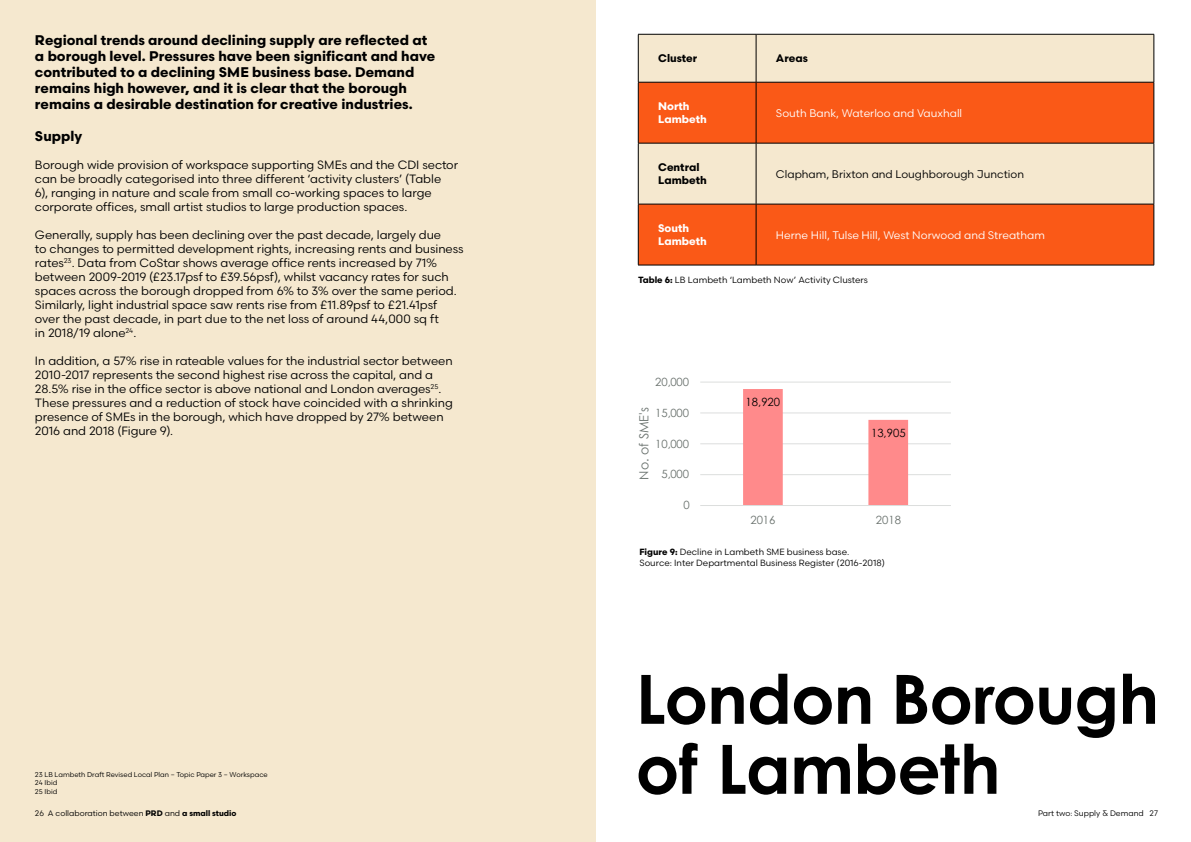
<style>
.page{position:relative;width:1191px;height:842px;background:#fff}
.page>*{position:absolute;margin:0;border:0;box-sizing:border-box;transform-origin:0 0}
.t1{font:700 68px/70px "Century Gothic";letter-spacing:-.015em;color:#000}
.t2{font:700 14px/16px "Scandia";color:#000}
.t3{font:12.6px "Century Gothic";color:#68706c}
.t4{font:12px/14px "Scandia";letter-spacing:-.005em;color:#000}
.t5{font:11.3px "Century Gothic";color:#68706c}
.t6{font:11.3px "Century Gothic";color:#000}
.t7{font:11px "Scandia";color:#fff}
.t8{font:11px "Scandia";color:#000}
.t9{font:700 11px/13px "Scandia";color:#000}
.t10{font:700 11px/13px "Scandia";color:#fff}
.t11{font:9px/10.8px "Scandia";color:#000}
.t12{font:8px "Scandia";color:#000}
.t13{font:7px/8.4px "Scandia";color:#000}
.s1{font-weight:700}
</style>
<div class="page">
<div style="left:0;top:0;width:595px;height:842px;background:#f5e8cf"></div>
<div style="left:639px;top:35px;width:514px;height:47px;background:#f5e8cf"></div>
<svg style="left:639px;top:83px;width:514px;height:182px;background:#f68753"></svg>
<hr style="left:638px;top:34px;width:118px;height:1px;background:#000">
<hr style="left:638px;top:35px;width:1px;height:47px;background:#000">
<hr style="left:756px;top:34px;width:398px;height:1px;background:#000">
<hr style="left:756px;top:35px;width:1px;height:47px;background:#000">
<hr style="left:1153px;top:35px;width:1px;height:47px;background:#000">
<hr style="left:638px;top:82px;width:118px;height:1px;background:#000">
<hr style="left:638px;top:82px;width:1px;height:61px;background:#000">
<hr style="left:756px;top:82px;width:398px;height:1px;background:#000">
<hr style="left:756px;top:82px;width:1px;height:61px;background:#000">
<hr style="left:1153px;top:82px;width:1px;height:61px;background:#000">
<hr style="left:638px;top:143px;width:118px;height:1px;background:#000">
<hr style="left:638px;top:143px;width:1px;height:61px;background:#000">
<hr style="left:756px;top:143px;width:398px;height:1px;background:#000">
<hr style="left:756px;top:143px;width:1px;height:61px;background:#000">
<hr style="left:1153px;top:143px;width:1px;height:61px;background:#000">
<hr style="left:638px;top:204px;width:118px;height:1px;background:#000">
<hr style="left:638px;top:204px;width:1px;height:61px;background:#000">
<hr style="left:756px;top:204px;width:398px;height:1px;background:#000">
<hr style="left:756px;top:204px;width:1px;height:61px;background:#000">
<hr style="left:1153px;top:204px;width:1px;height:61px;background:#000">
<hr style="left:638px;top:265px;width:118px;height:1px;background:#000">
<hr style="left:756px;top:265px;width:398px;height:1px;background:#000">
<hr style="left:700px;top:474px;width:251px;height:1px;background:#dcdedd">
<hr style="left:700px;top:443px;width:251px;height:1px;background:#dcdedd">
<hr style="left:700px;top:412px;width:251px;height:1px;background:#dcdedd">
<hr style="left:700px;top:382px;width:251px;height:1px;background:#dcdedd">
<svg style="left:743px;top:389px;width:165px;height:116px"></svg>
<hr style="left:700px;top:505px;width:251px;height:1px;background:#dcdedd">
<p class="t2" style="left:35px;top:31px;width:402px">Regional trends around declining supply are reflected at a borough level. Pressures have been significant and have contributed to a declining SME business base. Demand remains high however, and it is clear that the borough remains a desirable destination for creative industries.</p>
<p class="t2" style="left:35px;top:127px;width:49px">Supply</p>
<p class="t4" style="left:35px;top:157px;width:425px">Borough wide provision of workspace supporting SMEs and the CDI sector can be broadly categorised into three different ‘activity clusters’ (Table<br>6), ranging in nature and scale from small co-working spaces to large corporate offices, small artist studios to large production spaces.</p>
<p class="t4" style="left:35px;top:227px;width:430px">Generally, supply has been declining over the past decade, largely due<br>to changes to permitted development rights, increasing rents and business rates<sup>23</sup>. Data from CoStar shows average office rents increased by 71% between 2009-2019 (£23.17psf to £39.56psf), whilst vacancy rates for such spaces across the borough dropped from 6% to 3% over the same period.<br>Similarly, light industrial space saw rents rise from £11.89psf to £21.41psf over the past decade, in part due to the net loss of around 44,000 sq ft<br>in 2018/19 alone<sup>24</sup>.</p>
<p class="t4" style="left:35px;top:353px;width:419px">In addition, a 57% rise in rateable values for the industrial sector between 2010-2017 represents the second highest rise across the capital, and a 28.5% rise in the office sector is above national and London averages<sup>25</sup>.<br>These pressures and a reduction of stock have coincided with a shrinking presence of SMEs in the borough, which have dropped by 27% between 2016 and 2018 (Figure 9).</p>
<p class="t9" style="left:658px;top:52px;width:41px">Cluster</p>
<p class="t9" style="left:776px;top:52px;width:33px">Areas</p>
<p class="t10" style="left:658px;top:100px;width:50px">North<br>Lambeth</p>
<p class="t7" style="left:776px;top:106px;width:188px">South Bank, Waterloo and Vauxhall</p>
<p class="t9" style="left:658px;top:161px;width:50px">Central<br>Lambeth</p>
<p class="t8" style="left:776px;top:167px;width:250px">Clapham, Brixton and Loughborough Junction</p>
<p class="t10" style="left:658px;top:222px;width:50px">South<br>Lambeth</p>
<p class="t7" style="left:776px;top:228px;width:270px">Herne Hill, Tulse Hill, West Norwood and Streatham</p>
<p class="t11" style="left:638px;top:274px;width:231px"><span class="s1">Table 6:</span> LB Lambeth ‘Lambeth Now’ Activity Clusters</p>
<p class="t5" style="left:655px;top:374px;width:35px">20,000</p>
<p class="t3" style="left:635px;top:480px;width:74px;rotate:-90deg">No. of SME's</p>
<p class="t5" style="left:655px;top:405px;width:35px">15,000</p>
<p class="t5" style="left:655px;top:436px;width:35px">10,000</p>
<p class="t5" style="left:661px;top:466px;width:29px">5,000</p>
<p class="t5" style="left:683px;top:497px;width:8px">0</p>
<p class="t6" style="left:745px;top:394px;width:36px">18,920</p>
<p class="t6" style="left:871px;top:425px;width:36px">13,905</p>
<p class="t5" style="left:750px;top:512px;width:27px">2016</p>
<p class="t5" style="left:875px;top:512px;width:27px">2018</p>
<p class="t11" style="left:639px;top:546px;width:247px"><span class="s1">Figure 9:</span> Decline in Lambeth SME business base.<br>Source: Inter Departmental Business Register (2016-2018)</p>
<h1 class="t1" style="left:636px;top:662px;width:525px">London Borough of Lambeth</h1>
<p class="t13" style="left:35px;top:770px;width:234px">23 LB Lambeth Draft Revised Local Plan – Topic Paper 3 – Workspace<br>24 Ibid<br>25 Ibid</p>
<p class="t12" style="left:35px;top:808px;width:203px">26 A collaboration between <span class="s1">PRD</span> and <span class="s1">a small studio</span></p>
<p class="t12" style="left:1038px;top:808px;width:121px">Part two: Supply &amp; Demand 27</p>
</div>
